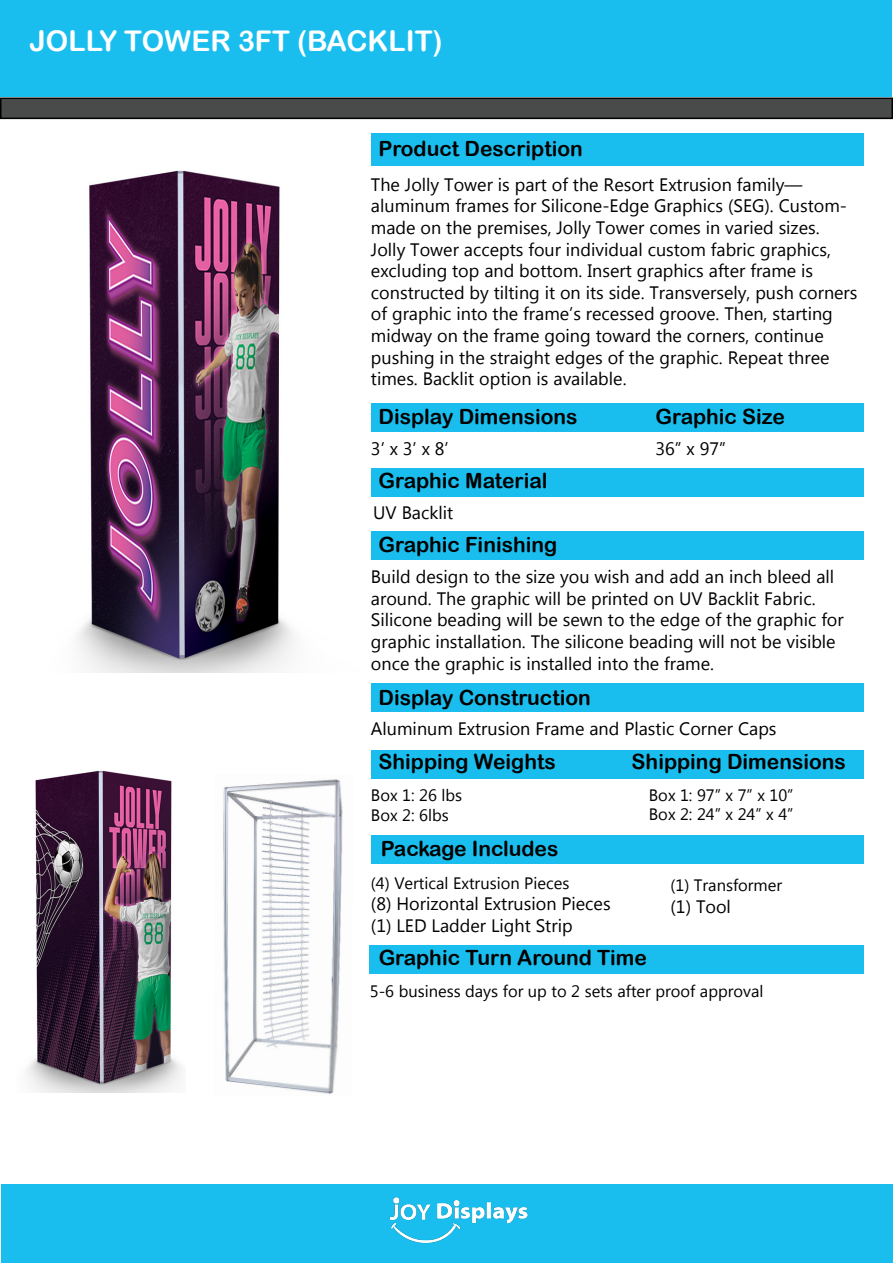
<style>
.page{position:relative;width:893px;height:1263px;background:#fff}
.page>*{position:absolute;margin:0;border:0;box-sizing:border-box;transform-origin:0 0}
.t1{font:28.5px "Arial Rounded MT Bold";color:#fff}
.jolly_bar{font:21px "Arial Rounded MT Bold";color:#000}
.t2{font:18px/21.6px "Microsoft New Tai Lue";color:#000}
.t3{font:16.5px "Microsoft New Tai Lue";color:#000}
</style>
<div class="page">
<div style="left:1px;top:0;width:891px;height:96px;background:#1abeee"></div>
<div style="left:1px;top:98px;width:891px;height:20px;background:#494a4a"></div>
<div style="left:0;top:98px;width:893px;height:21px;border:2px solid #000"></div>
<div style="left:2px;top:1184px;width:891px;height:79px;background:#1abeee"></div>
<img style="left:389px;top:1197px;width:139px;height:47px">
<img style="left:77px;top:170px;width:216px;height:502px">
<div style="left:371px;top:133px;width:492px;height:33px;background:#1abeee"></div>
<div style="left:371px;top:468px;width:492px;height:29px;background:#1abeee"></div>
<div style="left:371px;top:403px;width:492px;height:29px;background:#1abeee"></div>
<div style="left:371px;top:531px;width:492px;height:29px;background:#1abeee"></div>
<div style="left:371px;top:683px;width:492px;height:29px;background:#1abeee"></div>
<div style="left:371px;top:750px;width:492px;height:29px;background:#1abeee"></div>
<div style="left:371px;top:835px;width:492px;height:28px;background:#1abeee"></div>
<div style="left:369px;top:945px;width:494px;height:29px;background:#1abeee"></div>
<img style="left:27px;top:770px;width:155px;height:322px">
<img style="left:223px;top:779px;width:120px;height:315px">
<p class="t1" style="left:30px;top:24px;width:414px">JOLLY TOWER 3FT (BACKLIT)</p>
<p class="jolly_bar" style="left:378px;top:136px;width:206px">Product Description</p>
<p class="t2" style="left:371px;top:175px;width:488px">The Jolly Tower is part of the Resort Extrusion family— aluminum frames for Silicone-Edge Graphics (SEG). Custom&shy;made on the premises, Jolly Tower comes in varied sizes.<br>Jolly Tower accepts four individual custom fabric graphics, excluding top and bottom. Insert graphics after frame is constructed by tilting it on its side. Transversely, push corners of graphic into the frame’s recessed groove. Then, starting midway on the frame going toward the corners, continue pushing in the straight edges of the graphic. Repeat three times. Backlit option is available.</p>
<p class="jolly_bar" style="left:378px;top:404px;width:201px">Display Dimensions</p>
<p class="jolly_bar" style="left:655px;top:404px;width:131px">Graphic Size</p>
<p class="t2" style="left:371px;top:439px;width:79px">3’ x 3’ x 8’</p>
<p class="jolly_bar" style="left:378px;top:468px;width:171px">Graphic Material</p>
<p class="t2" style="left:373px;top:503px;width:82px">UV Backlit</p>
<p class="jolly_bar" style="left:378px;top:532px;width:180px">Graphic Finishing</p>
<p class="t2" style="left:655px;top:439px;width:72px">36” x 97”</p>
<p class="t2" style="left:371px;top:567px;width:474px">Build design to the size you wish and add an inch bleed all around. The graphic will be printed on UV Backlit Fabric.<br>Silicone beading will be sewn to the edge of the graphic for graphic installation. The silicone beading will not be visible once the graphic is installed into the frame.</p>
<p class="jolly_bar" style="left:378px;top:685px;width:214px">Display Construction</p>
<p class="t2" style="left:371px;top:720px;width:407px">Aluminum Extrusion Frame and Plastic Corner Caps</p>
<p class="jolly_bar" style="left:378px;top:750px;width:179px">Shipping Weights</p>
<p class="jolly_bar" style="left:632px;top:750px;width:216px">Shipping Dimensions</p>
<p class="t3" style="left:371px;top:786px;width:93px">Box 1: 26 lbs</p>
<p class="t3" style="left:371px;top:805px;width:79px">Box 2: 6lbs</p>
<p class="jolly_bar" style="left:381px;top:836px;width:179px">Package Includes</p>
<p class="t3" style="left:371px;top:873px;width:200px">(4) Vertical Extrusion Pieces</p>
<p class="t2" style="left:371px;top:895px;width:241px">(8) Horizontal Extrusion Pieces</p>
<p class="t2" style="left:371px;top:916px;width:203px">(1) LED Ladder Light Strip</p>
<p class="t3" style="left:649px;top:785px;width:146px">Box 1: 97” x 7” x 10”</p>
<p class="t3" style="left:649px;top:805px;width:146px">Box 2: 24” x 24” x 4”</p>
<p class="t3" style="left:670px;top:876px;width:113px">(1) Transformer</p>
<p class="t2" style="left:670px;top:897px;width:62px">(1) Tool</p>
<p class="jolly_bar" style="left:379px;top:945px;width:270px">Graphic Turn Around Time</p>
<p class="t3" style="left:370px;top:981px;width:395px">5-6 business days for up to 2 sets after proof approval</p>
</div>
